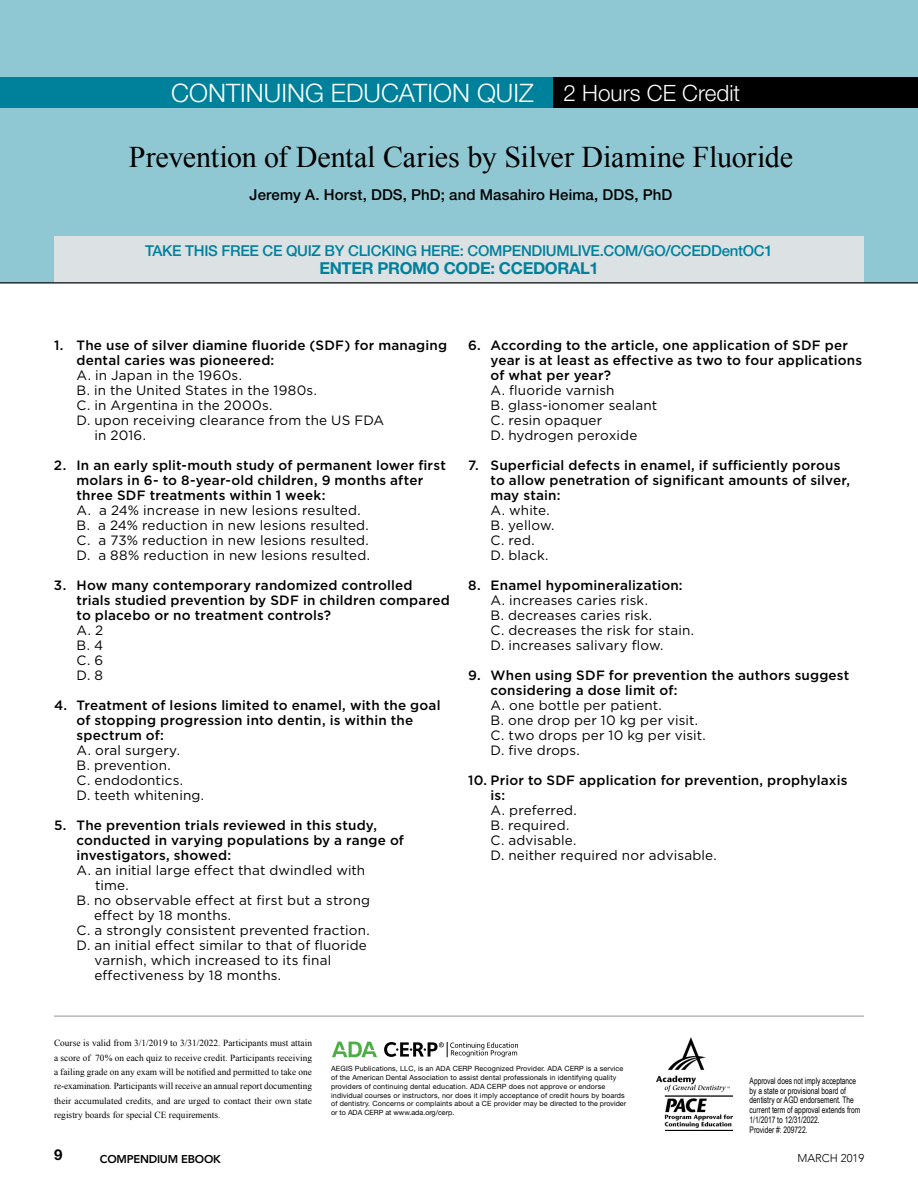
<style>
.page{position:relative;width:918px;height:1188px;background:#fff}
.page>*{position:absolute;margin:0;border:0;box-sizing:border-box;transform-origin:0 0}
.t1{font:30px "Times New Roman";letter-spacing:-.005em;color:#000}
.t2{font:300 25.5px "Helvetica Neue LT Std";color:#fff}
.t3{font:700 16.5px "Helvetica Neue LT Std";letter-spacing:-.02em;color:#00819b}
.t4{font:500 15px "Helvetica Neue LT Std";letter-spacing:-.02em;color:#00819b}
.t5{font:500 15px "Helvetica Neue LT Std";letter-spacing:.01em;color:#000}
.t6{font:700 15px "Helvetica Neue LT Std";color:#000}
.t7{font:13.5px/15px "Gotham";letter-spacing:.01em;color:#000}
.t8{font:500 13.5px/15px "Gotham";letter-spacing:.01em;color:#000}
.t9{font:800 11.25px "Avenir LT Std";letter-spacing:-.02em;color:#000}
.t10{font:300 11.25px "Avenir";color:#000}
.t11{font:9.3px/14.2px "Times New Roman";letter-spacing:.005em;color:#000;text-align:justify}
.t12{font:9px/9.8px "Arial Narrow";color:#000;scale:.9 1}
.t13{font:7.2px/8.7px "Helvetica Neue LT Std";letter-spacing:.02em;color:#000}
.s1{font-size:22.5px}
</style>
<div class="page">
<div style="left:0;top:0;width:918px;height:283px;background:#8fc8d3"></div>
<div style="left:0;top:77px;width:918px;height:31px;background:#00819b"></div>
<div style="left:554px;top:77px;width:364px;height:31px;background:#000"></div>
<hr style="left:54px;top:1016px;width:810px;height:1px;background:#939598">
<div style="left:54px;top:236px;width:810px;height:47px;background:#dce1e4"></div>
<hr style="left:0;top:283px;width:918px;height:1px;background:#000">
<img style="left:657px;top:1038px;width:75px;height:92px">
<svg style="left:332px;top:1042px;width:45px;height:15px"></svg>
<svg style="left:384px;top:1042px;width:134px;height:15px"></svg>
<h2 class="t2" style="left:171px;top:78px;width:570px">CONTINUING EDUCATION QUIZ <span class="s1">2 Hours CE Credit</span></h2>
<h1 class="t1" style="left:129px;top:137px;width:666px">Prevention of Dental Caries by Silver Diamine Fluoride</h1>
<p class="t5" style="left:250px;top:186px;width:424px">Jeremy A. Horst, DDS, PhD; and Masahiro Heima, DDS, PhD</p>
<p class="t4" style="left:145px;top:242px;width:629px">TAKE THIS FREE CE QUIZ BY CLICKING HERE: COMPENDIUMLIVE.COM/GO/CCEDDentOC1</p>
<p class="t3" style="left:319px;top:258px;width:281px">ENTER PROMO CODE: CCEDORAL1</p>
<p class="t8" style="left:77px;top:337px;width:372px;text-indent:-23px">1. The use of silver diamine fluoride (SDF) for managing dental caries was pioneered:</p>
<p class="t7" style="left:77px;top:367px;width:167px">A. in Japan in the 1960s.</p>
<p class="t7" style="left:77px;top:382px;width:242px">B. in the United States in the 1980s.</p>
<p class="t7" style="left:77px;top:397px;width:198px">C. in Argentina in the 2000s.</p>
<p class="t7" style="left:77px;top:412px;width:309px">D. upon receiving clearance from the US FDA</p>
<p class="t7" style="left:94px;top:427px;width:53px">in 2016.</p>
<p class="t8" style="left:77px;top:457px;width:371px;text-indent:-23px">2. In an early split-mouth study of permanent lower first molars in 6- to 8-year-old children, 9 months after three SDF treatments within 1 week:</p>
<p class="t7" style="left:77px;top:502px;width:295px">A. a 24% increase in new lesions resulted.<br>B. a 24% reduction in new lesions resulted.<br>C. a 73% reduction in new lesions resulted.<br>D. a 88% reduction in new lesions resulted.</p>
<p class="t8" style="left:77px;top:577px;width:375px;text-indent:-23px">3. How many contemporary randomized controlled trials studied prevention by SDF in children compared to placebo or no treatment controls?</p>
<p class="t7" style="left:77px;top:622px;width:28px;text-align:justify">A. 2<br>B. 4<br>C. 6<br>D. 8</p>
<p class="t8" style="left:77px;top:697px;width:366px;text-indent:-23px">4. Treatment of lesions limited to enamel, with the goal of stopping progression into dentin, is within the spectrum of:</p>
<p class="t7" style="left:77px;top:742px;width:129px">A. oral surgery.<br>B. prevention.<br>C. endodontics.<br>D. teeth whitening.</p>
<p class="t8" style="left:77px;top:817px;width:329px;text-indent:-23px">5. The prevention trials reviewed in this study, conducted in varying populations by a range of investigators, showed:</p>
<p class="t7" style="left:77px;top:862px;width:290px">A. an initial large effect that dwindled with</p>
<p class="t7" style="left:95px;top:877px;width:35px">time.</p>
<p class="t7" style="left:77px;top:892px;width:295px">B. no observable effect at first but a strong</p>
<p class="t7" style="left:94px;top:907px;width:139px">effect by 18 months.</p>
<p class="t7" style="left:77px;top:922px;width:295px">C. a strongly consistent prevented fraction.</p>
<p class="t7" style="left:77px;top:937px;width:292px">D. an initial effect similar to that of fluoride</p>
<p class="t7" style="left:94px;top:952px;width:238px">varnish, which increased to its final</p>
<p class="t7" style="left:94px;top:967px;width:188px">effectiveness by 18 months.</p>
<p class="t8" style="left:491px;top:337px;width:373px;text-indent:-23px">6. According to the article, one application of SDF per year is at least as effective as two to four applications of what per year?</p>
<p class="t7" style="left:491px;top:382px;width:168px">A. fluoride varnish<br>B. glass-ionomer sealant<br>C. resin opaquer<br>D. hydrogen peroxide</p>
<p class="t8" style="left:491px;top:457px;width:361px;text-indent:-23px">7. Superficial defects in enamel, if sufficiently porous to allow penetration of significant amounts of silver, may stain:</p>
<p class="t7" style="left:491px;top:502px;width:66px">A. white.<br>B. yellow.<br>C. red.<br>D. black.</p>
<p class="t8" style="left:468px;top:577px;width:216px">8. Enamel hypomineralization:</p>
<p class="t7" style="left:491px;top:592px;width:205px">A. increases caries risk.<br>B. decreases caries risk.<br>C. decreases the risk for stain.<br>D. increases salivary flow.</p>
<p class="t8" style="left:491px;top:667px;width:360px;text-indent:-23px">9. When using SDF for prevention the authors suggest considering a dose limit of:</p>
<p class="t7" style="left:491px;top:697px;width:217px">A. one bottle per patient.<br>B. one drop per 10 kg per visit.<br>C. two drops per 10 kg per visit.<br>D. five drops.</p>
<p class="t8" style="left:491px;top:772px;width:359px;text-indent:-23px">10. Prior to SDF application for prevention, prophylaxis is:</p>
<p class="t7" style="left:491px;top:802px;width:228px">A. preferred.<br>B. required.<br>C. advisable.<br>D. neither required nor advisable.</p>
<p class="t11" style="left:54px;top:1036px;width:260px">Course is valid from 3/1/2019 to 3/31/2022. Participants must attain a score of 70% on each quiz to receive credit. Participants receiving a failing grade on any exam will be notified and permitted to take one re-examination. Participants will receive an annual report documenting their accumulated credits, and are urged to contact their own state registry boards for special CE requirements.</p>
<p class="t13" style="left:331px;top:1064px;width:297px">AEGIS Publications, LLC, is an ADA CERP Recognized Provider. ADA CERP is a service of the American Dental Association to assist dental professionals in identifying quality providers of continuing dental education. ADA CERP does not approve or endorse individual courses or instructors, nor does it imply acceptance of credit hours by boards of dentistry. Concerns or complaints about a CE provider may be directed to the provider or to ADA CERP at www.ada.org/cerp.</p>
<p class="t12" style="left:750px;top:1076px;width:125px">Approval does not imply acceptance by a state or provisional board of dentistry or AGD endorsement. The current term of approval extends from<br>1/1/2017 to 12/31/2022.<br>Provider #: 209722.</p>
<p class="t6" style="left:54px;top:1146px;width:10px">9</p>
<p class="t9" style="left:100px;top:1152px;width:122px">COMPENDIUM EBOOK</p>
<p class="t10" style="left:798px;top:1152px;width:68px">MARCH 2019</p>
</div>
